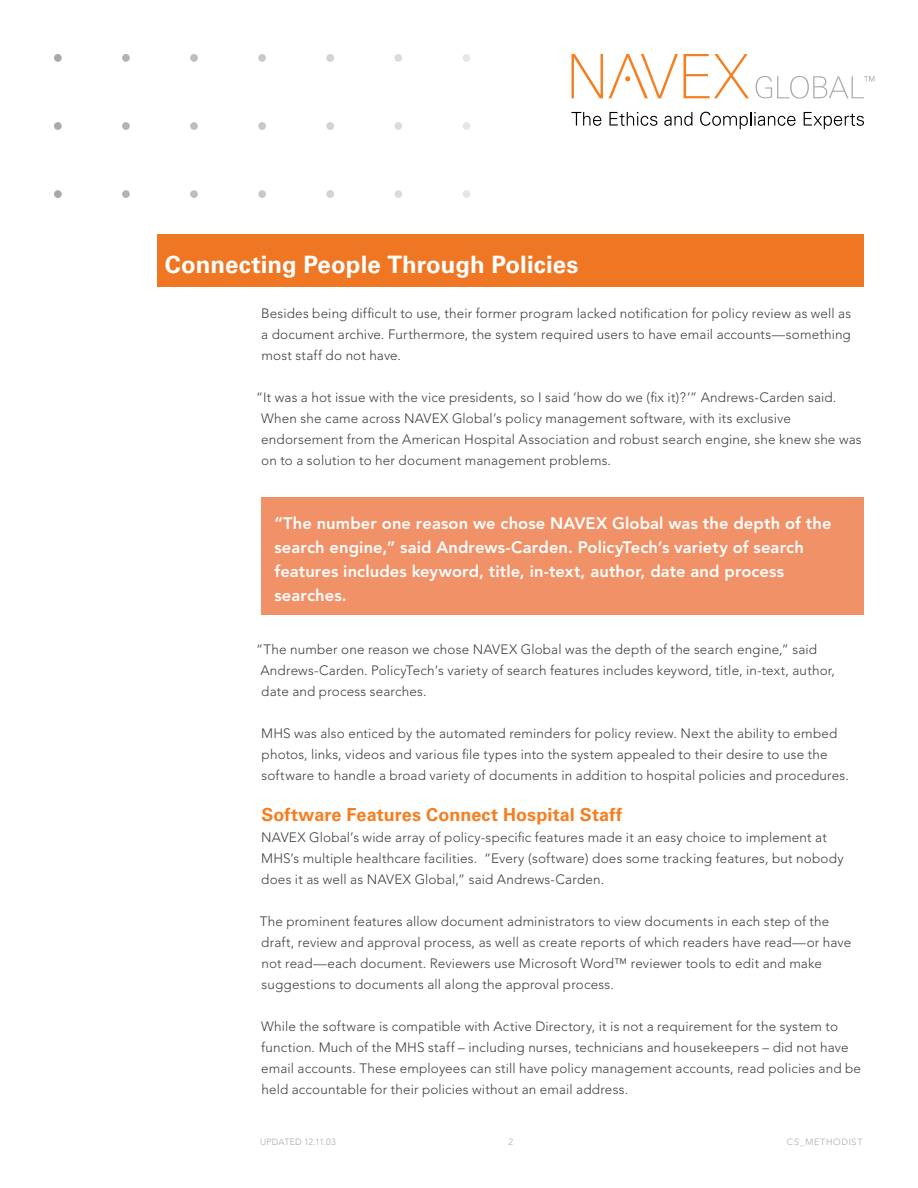
<style>
.page{position:relative;width:918px;height:1188px;background:#fff}
.page>*{position:absolute;margin:0;border:0;box-sizing:border-box;transform-origin:0 0}
.t1{font:700 24px "Univers";color:#fff}
.t2{font:700 18px "Univers";letter-spacing:.005em;color:#f57e20}
.t3{font:800 16.5px/24px "Avenir";letter-spacing:.005em;color:#fff}
.t4{font:300 13.5px/21px "Avenir";letter-spacing:.01em;color:#414042}
.t5{font:300 9px "Avenir";letter-spacing:.025em;color:#a7a9ac}
</style>
<div class="page">
<svg style="left:54px;top:54px;width:416px;height:144px"></svg>
<div style="left:158px;top:234px;width:706px;height:53px;background:#ef7622"></div>
<div style="left:261px;top:497px;width:603px;height:118px;background:#f19168"></div>
<svg style="left:756px;top:76px;width:119px;height:23px"></svg>
<svg style="left:572px;top:54px;width:31px;height:44px"></svg>
<svg style="left:609px;top:54px;width:69px;height:44px"></svg>
<svg style="left:684px;top:54px;width:65px;height:44px"></svg>
<svg style="left:571px;top:112px;width:30px;height:14px"></svg>
<svg style="left:609px;top:112px;width:48px;height:14px"></svg>
<svg style="left:664px;top:112px;width:29px;height:14px"></svg>
<svg style="left:700px;top:112px;width:96px;height:17px"></svg>
<svg style="left:804px;top:112px;width:60px;height:17px"></svg>
<h1 class="t1" style="left:165px;top:251px;width:415px">Connecting People Through Policies</h1>
<p class="t4" style="left:261px;top:303px;width:592px;text-align:justify">Besides being difficult to use, their former program lacked notification for policy review as well as a document archive. Furthermore, the system required users to have email accounts—something most staff do not have.</p>
<p class="t4" style="left:261px;top:387px;width:602px;text-indent:-5px">“It was a hot issue with the vice presidents, so I said ‘how do we (fix it)?’” Andrews-Carden said.<br>When she came across NAVEX Global’s policy management software, with its exclusive endorsement from the American Hospital Association and robust search engine, she knew she was on to a solution to her document management problems.</p>
<p class="t3" style="left:274px;top:511px;width:559px">“The number one reason we chose NAVEX Global was the depth of the search engine,” said Andrews-Carden. PolicyTech’s variety of search features includes keyword, title, in-text, author, date and process searches.</p>
<p class="t4" style="left:260px;top:639px;width:576px;text-indent:-4px">“The number one reason we chose NAVEX Global was the depth of the search engine,” said<br>Andrews-Carden. PolicyTech’s variety of search features includes keyword, title, in-text, author, date and process searches.</p>
<p class="t4" style="left:261px;top:723px;width:589px">MHS was also enticed by the automated reminders for policy review. Next the ability to embed photos, links, videos and various file types into the system appealed to their desire to use the software to handle a broad variety of documents in addition to hospital policies and procedures.</p>
<h2 class="t2" style="left:261px;top:804px;width:362px">Software Features Connect Hospital Staff</h2>
<p class="t4" style="left:261px;top:827px;width:584px">NAVEX Global’s wide array of policy-specific features made it an easy choice to implement at<br>MHS’s multiple healthcare facilities. “Every (software) does some tracking features, but nobody does it as well as NAVEX Global,” said Andrews-Carden.</p>
<p class="t4" style="left:260px;top:911px;width:593px">The prominent features allow document administrators to view documents in each step of the draft, review and approval process, as well as create reports of which readers have read—or have not read—each document. Reviewers use Microsoft Word™ reviewer tools to edit and make suggestions to documents all along the approval process.</p>
<p class="t4" style="left:261px;top:1016px;width:601px">While the software is compatible with Active Directory, it is not a requirement for the system to function. Much of the MHS staff – including nurses, technicians and housekeepers – did not have email accounts. These employees can still have policy management accounts, read policies and be held accountable for their policies without an email address.</p>
<p class="t5" style="left:260px;top:1137px;width:14px">updated</p>
<p class="t5" style="left:304px;top:1137px;width:33px">12.11.03</p>
<p class="t5" style="left:508px;top:1137px;width:6px">2</p>
<p class="t5" style="left:787px;top:1137px;width:35px">cs_Methodist</p>
</div>
